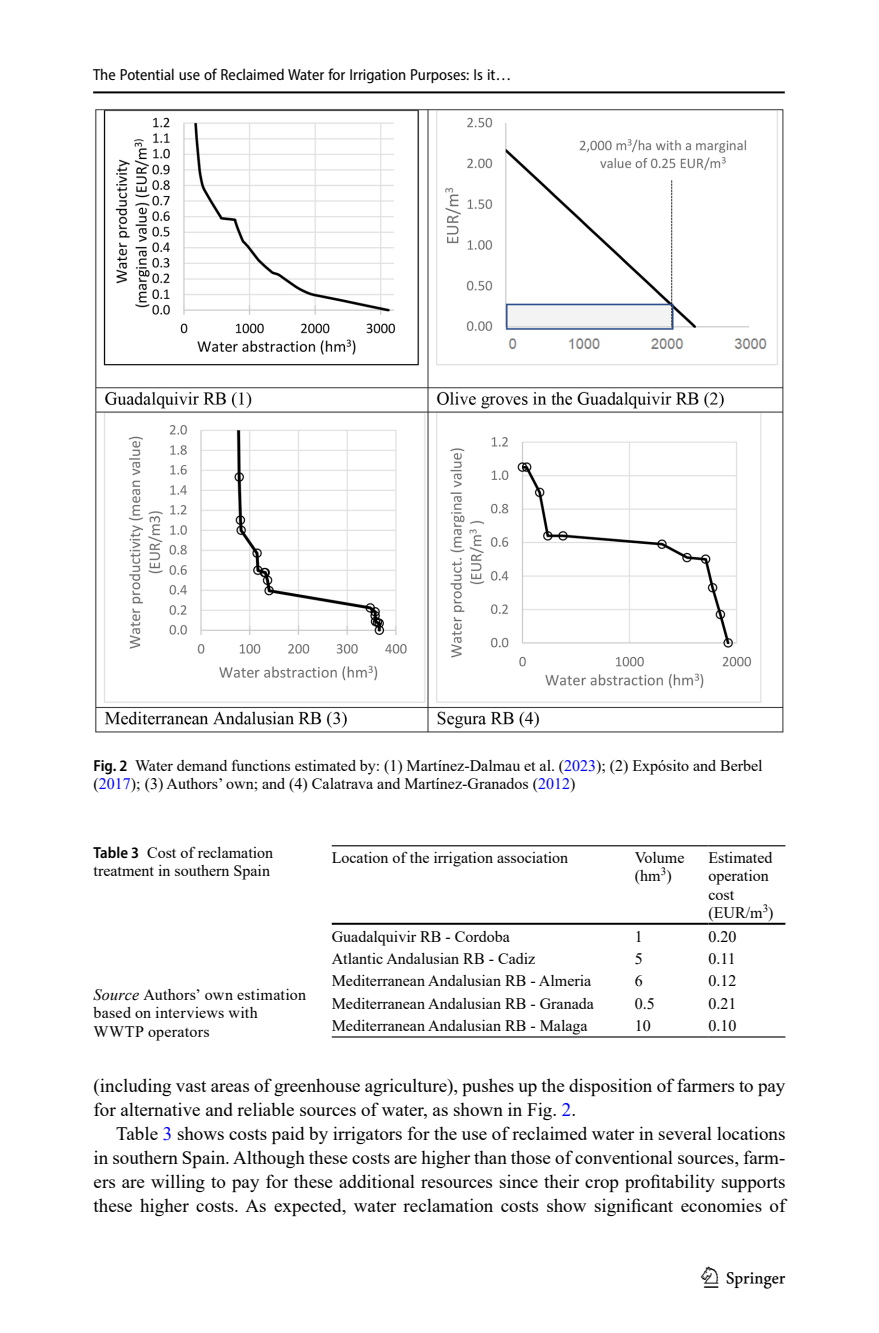
<style>
.page{position:relative;width:879px;height:1333px;background:#fff}
.page>*{position:absolute;margin:0;border:0;box-sizing:border-box;transform-origin:0 0}
.t1{font:30px "Springnew";color:#000}
.Body_Text_Indent{font:19px/24px "Times New Roman";color:#000}
.Table_Body{font:16px "Times New Roman";color:#000}
.Figure_Caption{font:16px/18.4px "Times New Roman";color:#000}
.Table_Head{font:16px/18.4px "Times New Roman";color:#000}
.Table_Footnote_Side{font:16px/18.4px "Times New Roman";letter-spacing:.02em;color:#000}
.t2{font:semi-condensed 16px "Myriad Pro";color:#000}
.Table_Caption_Side{font:16px/18.4px "Times New Roman";color:#000}
.s1{font-family:"Myriad Pro";font-weight:600;font-stretch:semi-condensed}
.s2{color:#00f}
.s3{font-style:italic}
</style>
<div class="page">
<hr style="left:93px;top:91px;width:692px;height:2px;background:#000">
<hr style="left:332px;top:922px;width:303px;height:2px;background:#000">
<hr style="left:635px;top:845px;width:73px;height:1px;background:#000">
<hr style="left:635px;top:922px;width:73px;height:2px;background:#000">
<hr style="left:708px;top:845px;width:77px;height:1px;background:#000">
<hr style="left:708px;top:922px;width:77px;height:2px;background:#000">
<hr style="left:635px;top:1036px;width:73px;height:1px;background:#000">
<hr style="left:708px;top:1036px;width:77px;height:1px;background:#000">
<hr style="left:332px;top:1036px;width:303px;height:1px;background:#000">
<hr style="left:332px;top:845px;width:303px;height:1px;background:#000">
<img style="left:95px;top:109px;width:689px;height:624px">
<p class="t2" style="left:93px;top:65px;width:420px">The Potential use of Reclaimed Water for Irrigation Purposes: Is it…</p>
<p class="Figure_Caption" style="left:94px;top:755px;width:670px"><span class="s1">Fig. 2</span> Water demand functions estimated by: (1) Martínez-Dalmau et al. (<span class="s2">2023</span>); (2) Expósito and Berbel (<span class="s2">2017</span>); (3) Authors’ own; and (4) Calatrava and Martínez-Granados (<span class="s2">2012</span>)</p>
<p class="Table_Caption_Side" style="left:94px;top:842px;width:181px"><span class="s1">Table 3</span> Cost of reclamation treatment in southern Spain</p>
<p class="Table_Footnote_Side" style="left:94px;top:984px;width:214px"><span class="s3">Source</span> Authors’ own estimation based on interviews with<br>WWTP operators</p>
<p class="Table_Head" style="left:332px;top:847px;width:238px">Location of the irrigation association</p>
<p class="Table_Head" style="left:635px;top:847px;width:51px">Volume</p>
<p class="Table_Head" style="left:635px;top:866px;width:38px">(hm<sup>3</sup>)</p>
<p class="Table_Head" style="left:708px;top:847px;width:65px">Estimated operation cost</p>
<p class="Table_Head" style="left:708px;top:903px;width:67px">(EUR/m<sup>3</sup>)</p>
<p class="Table_Body" style="left:332px;top:924px;width:180px">Guadalquivir RB - Cordoba</p>
<p class="Table_Body" style="left:635px;top:924px;width:9px">1</p>
<p class="Table_Body" style="left:708px;top:924px;width:29px">0.20</p>
<p class="Table_Body" style="left:332px;top:947px;width:205px">Atlantic Andalusian RB - Cadiz</p>
<p class="Table_Body" style="left:635px;top:947px;width:9px">5</p>
<p class="Table_Body" style="left:708px;top:947px;width:29px">0.11</p>
<p class="Table_Body" style="left:332px;top:969px;width:261px">Mediterranean Andalusian RB - Almeria</p>
<p class="Table_Body" style="left:635px;top:969px;width:9px">6</p>
<p class="Table_Body" style="left:708px;top:969px;width:29px">0.12</p>
<p class="Table_Body" style="left:332px;top:992px;width:264px">Mediterranean Andalusian RB - Granada</p>
<p class="Table_Body" style="left:635px;top:992px;width:21px">0.5</p>
<p class="Table_Body" style="left:708px;top:992px;width:29px">0.21</p>
<p class="Table_Body" style="left:332px;top:1014px;width:257px">Mediterranean Andalusian RB - Malaga</p>
<p class="Table_Body" style="left:635px;top:1014px;width:17px">10</p>
<p class="Table_Body" style="left:708px;top:1014px;width:29px">0.10</p>
<p class="Body_Text_Indent" style="left:94px;top:1073px;width:693px">(including vast areas of greenhouse agriculture), pushes up the disposition of farmers to pay for alternative and reliable sources of water, as shown in Fig. <span class="s2">2</span>.</p>
<p class="Body_Text_Indent" style="left:94px;top:1121px;width:693px;text-align:justify;text-indent:23px">Table <span class="s2">3</span> shows costs paid by irrigators for the use of reclaimed water in several locations in southern Spain. Although these costs are higher than those of conventional sources, farm&shy;ers are willing to pay for these additional resources since their crop profitability supports these higher costs. As expected, water reclamation costs show significant economies of</p>
<h1 class="t1" style="left:704px;top:1260px;width:83px">1 3</h1>
</div>
